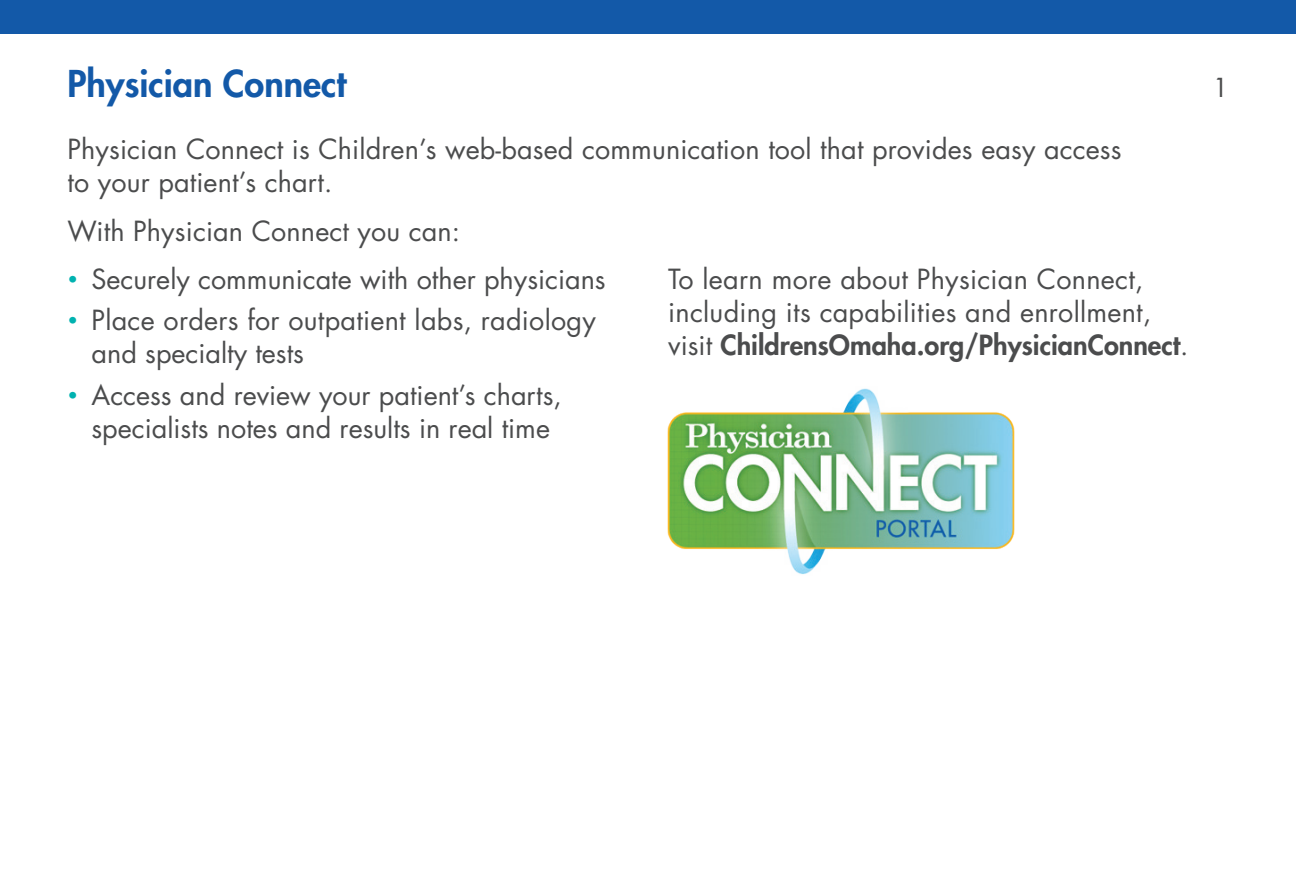
<style>
.page{position:relative;width:1296px;height:891px;background:#fff}
.page>*{position:absolute;margin:0;border:0;box-sizing:border-box;transform-origin:0 0}
.t1{font:800 36px "Futura Std";color:#1359a8}
.body_copy{font:27px/33px "Futura Std";letter-spacing:.005em;color:#4b4c4d}
.t2{font:25.5px "Futura Std";color:#4b4c4d}
.s1{font-size:18px;color:#00b2b0}
.s2{font-weight:800}
</style>
<div class="page">
<img style="left:667px;top:388px;width:348px;height:186px">
<div style="left:0;top:0;width:1296px;height:34px;background:#1359a8"></div>
<h1 class="t1" style="left:68px;top:61px;width:280px">Physician Connect</h1>
<p class="t2" style="left:1213px;top:72px;width:17px">1</p>
<p class="body_copy" style="left:68px;top:133px;width:1056px">Physician Connect is Children’s web-based communication tool that provides easy access to your patient’s chart.</p>
<p class="body_copy" style="left:68px;top:214px;width:394px">With Physician Connect you can:</p>
<p class="body_copy" style="left:68px;top:263px;width:540px"><span class="s1">•</span> Securely communicate with other physicians</p>
<p class="body_copy" style="left:92px;top:304px;width:506px;text-indent:-24px"><span class="s1">•</span> Place orders for outpatient labs, radiology and specialty tests</p>
<p class="body_copy" style="left:68px;top:379px;width:496px;text-align:center"><span class="s1">•</span> Access and review your patient’s charts, specialists notes and results in real time</p>
<p class="body_copy" style="left:668px;top:263px;width:522px">To learn more about Physician Connect, including its capabilities and enrollment, visit <span class="s2">ChildrensOmaha.org/PhysicianConnect</span>.</p>
</div>
